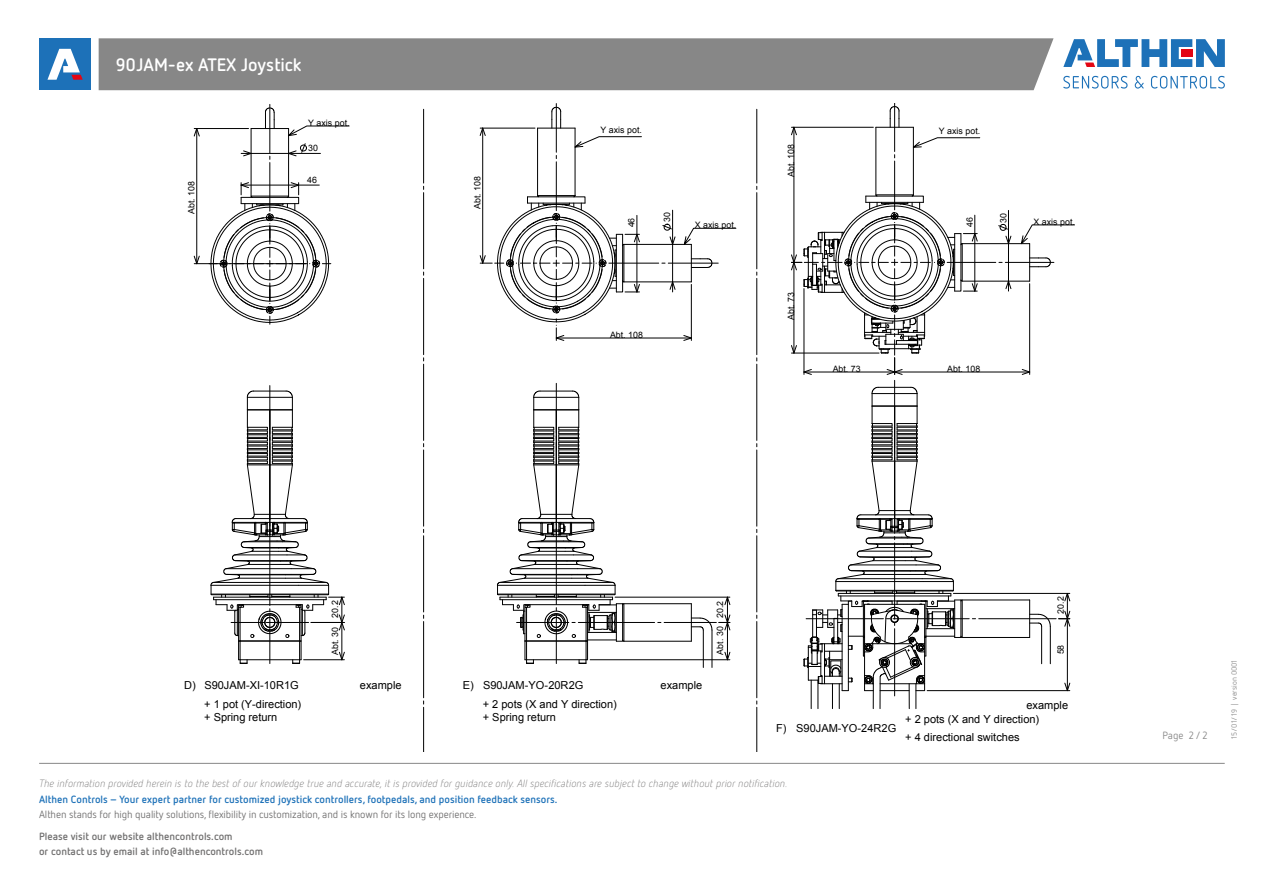
<style>
.page{position:relative;width:1263px;height:893px;background:#fff}
.page>*{position:absolute;margin:0;border:0;box-sizing:border-box;transform-origin:0 0}
.t1{font:700 18px "Netto OT";color:#fff}
.t2{font:11.1px/19px "Arial";color:#000;text-align:right}
.t3{font:italic 300 10.5px "Netto OT";color:#706f6f}
.t4{font:700 10.5px "Netto OT";color:#1d71b8}
.t5{font:10.5px "Netto OT";letter-spacing:-.01em;color:#706f6f}
.t6{font:700 10.5px/15px "Netto OT";color:#706f6f}
.t7{font:10.5px "Netto OT";color:#878787}
.t8{font:8.85px "Arial";color:#000}
.t9{font:7.5px "Netto OT";color:#878787}
</style>
<div class="page">
<div style="left:99px;top:38px;width:954px;height:52px;background:#878787"></div>
<div style="left:39px;top:38px;width:52px;height:52px;background:#1d71b8"></div>
<svg style="left:47px;top:49px;width:36px;height:31px"></svg>
<svg style="left:1063px;top:76px;width:64px;height:13px"></svg>
<svg style="left:1135px;top:76px;width:8px;height:13px"></svg>
<svg style="left:1151px;top:76px;width:74px;height:13px"></svg>
<svg style="left:1063px;top:39px;width:162px;height:28px"></svg>
<hr style="left:703px;top:630px;width:1px;height:37px;background:#000">
<hr style="left:711px;top:630px;width:1px;height:37px;background:#000">
<hr style="left:423px;top:109px;width:1px;height:74px;background:#000">
<hr style="left:423px;top:193px;width:1px;height:76px;background:#000">
<hr style="left:423px;top:278px;width:1px;height:77px;background:#000">
<hr style="left:423px;top:364px;width:1px;height:76px;background:#000">
<hr style="left:423px;top:450px;width:1px;height:76px;background:#000">
<hr style="left:423px;top:536px;width:1px;height:76px;background:#000">
<hr style="left:423px;top:621px;width:1px;height:77px;background:#000">
<hr style="left:423px;top:707px;width:1px;height:45px;background:#000">
<hr style="left:756px;top:109px;width:1px;height:74px;background:#000">
<hr style="left:756px;top:193px;width:1px;height:76px;background:#000">
<hr style="left:756px;top:278px;width:1px;height:77px;background:#000">
<hr style="left:756px;top:364px;width:1px;height:76px;background:#000">
<hr style="left:756px;top:450px;width:1px;height:76px;background:#000">
<hr style="left:756px;top:536px;width:1px;height:76px;background:#000">
<hr style="left:756px;top:621px;width:1px;height:77px;background:#000">
<hr style="left:756px;top:707px;width:1px;height:45px;background:#000">
<hr style="left:270px;top:386px;width:1px;height:48px;background:#000">
<svg style="left:210px;top:390px;width:135px;height:274px"></svg>
<hr style="left:556px;top:383px;width:1px;height:50px;background:#000">
<svg style="left:497px;top:390px;width:216px;height:274px"></svg>
<hr style="left:664px;top:622px;width:52px;height:1px;background:#000">
<hr style="left:615px;top:597px;width:115px;height:1px;background:#000">
<hr style="left:590px;top:659px;width:140px;height:1px;background:#000">
<hr style="left:727px;top:622px;width:1px;height:38px;background:#000">
<svg style="left:719px;top:597px;width:11px;height:33px"></svg>
<svg style="left:724px;top:652px;width:6px;height:8px"></svg>
<hr style="left:979px;top:618px;width:77px;height:1px;background:#000">
<hr style="left:894px;top:380px;width:1px;height:68px;background:#000">
<svg style="left:803px;top:386px;width:248px;height:323px"></svg>
<hr style="left:894px;top:629px;width:1px;height:67px;background:#000">
<hr style="left:953px;top:593px;width:117px;height:1px;background:#000">
<hr style="left:927px;top:690px;width:143px;height:1px;background:#000">
<hr style="left:1067px;top:619px;width:1px;height:72px;background:#000">
<svg style="left:1059px;top:593px;width:11px;height:34px"></svg>
<svg style="left:1064px;top:683px;width:6px;height:8px"></svg>
<hr style="left:270px;top:104px;width:1px;height:49px;background:#000">
<hr style="left:194px;top:263px;width:113px;height:1px;background:#000">
<hr style="left:194px;top:128px;width:55px;height:1px;background:#000">
<hr style="left:196px;top:129px;width:1px;height:135px;background:#000">
<svg style="left:194px;top:256px;width:6px;height:8px"></svg>
<svg style="left:194px;top:128px;width:6px;height:9px"></svg>
<svg style="left:209px;top:107px;width:141px;height:217px"></svg>
<hr style="left:556px;top:104px;width:1px;height:48px;background:#000">
<svg style="left:480px;top:107px;width:256px;height:234px"></svg>
<hr style="left:894px;top:103px;width:1px;height:49px;background:#000">
<svg style="left:791px;top:106px;width:284px;height:269px"></svg>
<hr style="left:39px;top:763px;width:1186px;height:1px;background:#878787">
<h1 class="t1" style="left:116px;top:53px;width:187px">90JAM-ex ATEX Joystick</h1>
<p class="t8" style="left:308px;top:117px;width:43px">Y axis pot.</p>
<p class="t8" style="left:186px;top:214px;width:35px;rotate:-90deg">Abt. 108</p>
<p class="t8" style="left:308px;top:142px;width:11px">30</p>
<p class="t8" style="left:307px;top:174px;width:11px">46</p>
<p class="t8" style="left:472px;top:209px;width:35px;rotate:-90deg">Abt. 108</p>
<p class="t8" style="left:600px;top:124px;width:43px">Y axis pot.</p>
<p class="t8" style="left:626px;top:227px;width:11px;rotate:-90deg">46</p>
<p class="t8" style="left:661px;top:222px;width:11px;rotate:-90deg">30</p>
<p class="t8" style="left:695px;top:219px;width:43px">X axis pot.</p>
<p class="t8" style="left:610px;top:329px;width:35px">Abt. 108</p>
<p class="t8" style="left:785px;top:177px;width:35px;rotate:-90deg">Abt. 108</p>
<p class="t8" style="left:785px;top:320px;width:30px;rotate:-90deg">Abt. 73</p>
<p class="t8" style="left:939px;top:125px;width:43px">Y axis pot.</p>
<p class="t8" style="left:964px;top:227px;width:11px;rotate:-90deg">46</p>
<p class="t8" style="left:997px;top:223px;width:11px;rotate:-90deg">30</p>
<p class="t8" style="left:1033px;top:216px;width:43px">X axis pot.</p>
<p class="t8" style="left:833px;top:363px;width:30px">Abt. 73</p>
<p class="t8" style="left:947px;top:363px;width:35px">Abt. 108</p>
<p class="t2" style="left:184px;top:675px;width:119px">D) S90JAM-XI-10R1G + 1 pot (Y-direction)</p>
<p class="t2" style="left:204px;top:707px;width:75px">+ Spring return</p>
<p class="t8" style="left:329px;top:618px;width:19px;rotate:-90deg">20.2</p>
<p class="t8" style="left:329px;top:655px;width:30px;rotate:-90deg">Abt. 30</p>
<p class="t2" style="left:463px;top:675px;width:122px">E) S90JAM-YO-20R2G</p>
<p class="t2" style="left:360px;top:675px;width:43px">example</p>
<p class="t2" style="left:661px;top:675px;width:43px">example</p>
<p class="t2" style="left:483px;top:697px;width:136px;line-height:13.2px;text-align:left">+ 2 pots (X and Y direction) + Spring return</p>
<p class="t8" style="left:714px;top:618px;width:19px;rotate:-90deg">20.2</p>
<p class="t8" style="left:714px;top:655px;width:30px;rotate:-90deg">Abt. 30</p>
<p class="t8" style="left:1055px;top:614px;width:19px;rotate:-90deg">20.2</p>
<p class="t8" style="left:1055px;top:654px;width:11px;rotate:-90deg">58</p>
<p class="t2" style="left:776px;top:719px;width:122px">F) S90JAM-YO-24R2G</p>
<p class="t2" style="left:1026px;top:696px;width:43px">example</p>
<p class="t2" style="left:905px;top:710px;width:136px">+ 2 pots (X and Y direction)</p>
<p class="t2" style="left:905px;top:727px;width:116px">+ 4 directional switches</p>
<p class="t3" style="left:39px;top:777px;width:750px">The information provided herein is to the best of our knowledge true and accurate, it is provided for guidance only. All specifications are subject to change without prior notification.</p>
<p class="t4" style="left:39px;top:793px;width:520px">Althen Controls – Your expert partner for customized joystick controllers, footpedals, and position feedback sensors.</p>
<p class="t5" style="left:39px;top:808px;width:439px">Althen stands for high quality solutions, flexibility in customization, and is known for its long experience.</p>
<p class="t6" style="left:39px;top:828px;width:225px">Please visit our website althencontrols.com<br>or contact us by email at info@althencontrols.com</p>
<p class="t7" style="left:1162px;top:729px;width:47px">Page 2 / 2</p>
<p class="t9" style="left:1229px;top:739px;width:81px;rotate:-90deg">15/01/19 | version 0001</p>
</div>
